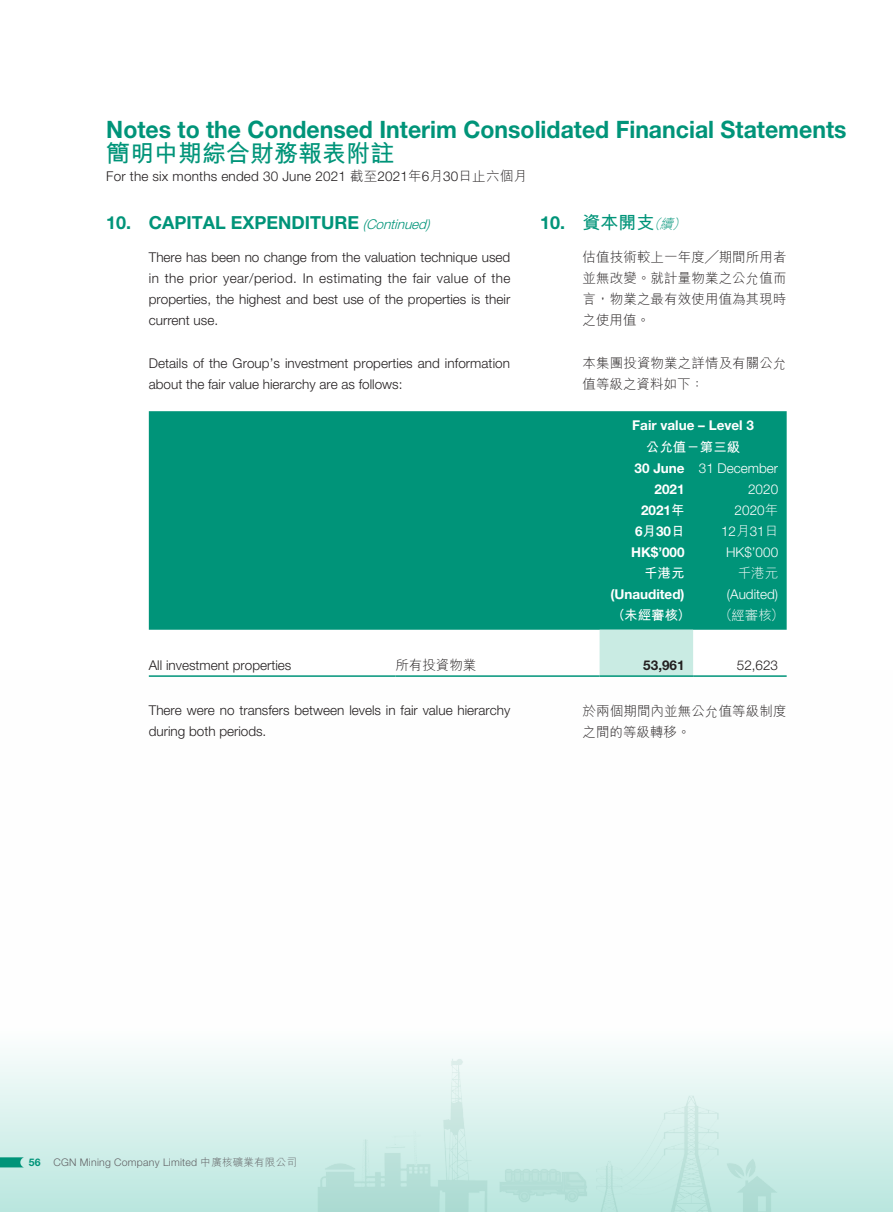
<style>
.page{position:relative;width:893px;height:1212px;background:#fff}
.page>*{position:absolute;margin:0;border:0;box-sizing:border-box;transform-origin:0 0}
.t1{font:700 24px "Helvetica Neue LT Std";color:#009479;scale:.96 1}
.t2{font:700 24px "M Hei HK";color:#009479}
.t3{font:700 18px "Helvetica Neue LT Std";color:#009479}
.t4{font:700 18px "M Hei HK";color:#009479}
.t5{font:300 13.5px/21px "Helvetica Neue LT Std";color:#231f20}
.t6{font:300 13.5px/21px "M Hei HK";letter-spacing:.01em;color:#231f20}
.t7{font:700 13.5px/21px "Helvetica Neue LT Std";color:#fff;text-align:right}
.t8{font:300 13.5px/21px "Helvetica Neue LT Std";color:#fff;text-align:right}
.t9{font:700 13.5px "M Hei HK";color:#fff}
.t10{font:300 13.5px "M Hei HK";color:#fff}
.t11{font:700 13.5px "Helvetica Neue LT Std";color:#231f20}
.t12{font:300 10.5px "Helvetica Neue LT Std";letter-spacing:.02em;color:#636366}
.s1{font-family:"M Hei HK"}
.s2{font-weight:300;font-style:italic;font-size:13.5px}
.s3{font-family:"Helvetica Neue LT Std"}
.s4{font-weight:700;color:#009479}
</style>
<div class="page">
<svg style="left:0;top:670px;width:893px;height:542px"></svg>
<svg style="left:0;top:1157px;width:24px;height:10px"></svg>
<img style="left:288px;top:927px;width:550px;height:285px">
<div style="left:149px;top:411px;width:638px;height:219px;background:#009479"></div>
<div style="left:600px;top:630px;width:93px;height:45px;background:#c9ebe3"></div>
<hr style="left:149px;top:675px;width:246px;height:2px;background:#009479">
<hr style="left:395px;top:675px;width:205px;height:2px;background:#009479">
<hr style="left:600px;top:675px;width:93px;height:2px;background:#009479">
<hr style="left:693px;top:675px;width:94px;height:2px;background:#009479">
<h1 class="t1" style="left:106px;top:115px;width:772px">Notes to the Condensed Interim Consolidated Financial Statements</h1>
<h1 class="t2" style="left:106px;top:136px;width:289px">簡明中期綜合財務報表附註</h1>
<p class="t5" style="left:106px;top:165px;width:422px">For the six months ended 30 June 2021 <span class="s1">截至</span>2021<span class="s1">年</span>6<span class="s1">月</span>30<span class="s1">日止六個月</span></p>
<h2 class="t3" style="left:106px;top:211px;width:325px">10. CAPITAL EXPENDITURE <span class="s2">(Continued)</span></h2>
<p class="t5" style="left:149px;top:247px;width:363px;text-align:justify">There has been no change from the valuation technique used in the prior year/period. In estimating the fair value of the properties, the highest and best use of the properties is their current use.</p>
<p class="t5" style="left:149px;top:352px;width:363px">Details of the Group’s investment properties and information about the fair value hierarchy are as follows:</p>
<h2 class="t4" style="left:540px;top:209px;width:152px"><span class="s3">10.</span> 資本開支<span class="s2">（續）</span></h2>
<p class="t6" style="left:583px;top:246px;width:206px;text-align:justify">估值技術較上一年度╱期間所用者並無改變。就計量物業之公允值而言，物業之最有效使用值為其現時之使用值。</p>
<p class="t6" style="left:583px;top:351px;width:206px">本集團投資物業之詳情及有關公允值等級之資料如下：</p>
<p class="t7" style="left:632px;top:415px;width:123px">Fair value – Level 3</p>
<p class="t9" style="left:646px;top:437px;width:96px">公允值－第三級</p>
<p class="t7" style="left:635px;top:457px;width:52px">30 June<br>2021</p>
<p class="t8" style="left:699px;top:457px;width:81px">31 December<br>2020</p>
<p class="t7" style="left:635px;top:499px;width:51px;text-align:center">2021<span class="s1">年<br></span>6<span class="s1">月</span>30<span class="s1">日</span></p>
<p class="t8" style="left:721px;top:499px;width:59px">2020<span class="s1">年<br></span>12<span class="s1">月</span>31<span class="s1">日</span></p>
<p class="t7" style="left:631px;top:541px;width:55px">HK$’000</p>
<p class="t8" style="left:726px;top:541px;width:54px">HK$’000</p>
<p class="t9" style="left:644px;top:563px;width:42px">千港元</p>
<p class="t10" style="left:738px;top:563px;width:42px">千港元</p>
<p class="t7" style="left:610px;top:583px;width:76px">(Unaudited)</p>
<p class="t8" style="left:727px;top:583px;width:53px">(Audited)</p>
<p class="t9" style="left:612px;top:605px;width:80px">（未經審核）</p>
<p class="t10" style="left:719px;top:605px;width:67px">（經審核）</p>
<p class="t5" style="left:149px;top:654px;width:144px">All investment properties</p>
<p class="t6" style="left:395px;top:654px;width:82px">所有投資物業</p>
<p class="t11" style="left:643px;top:657px;width:43px">53,961</p>
<p class="t5" style="left:737px;top:654px;width:43px">52,623</p>
<p class="t5" style="left:149px;top:700px;width:363px">There were no transfers between levels in fair value hierarchy during both periods.</p>
<p class="t6" style="left:583px;top:699px;width:206px">於兩個期間內並無公允值等級制度之間的等級轉移。</p>
<p class="t12" style="left:29px;top:1156px;width:270px"><span class="s4">56</span> CGN Mining Company Limited <span class="s1">中廣核礦業有限公司</span></p>
</div>
